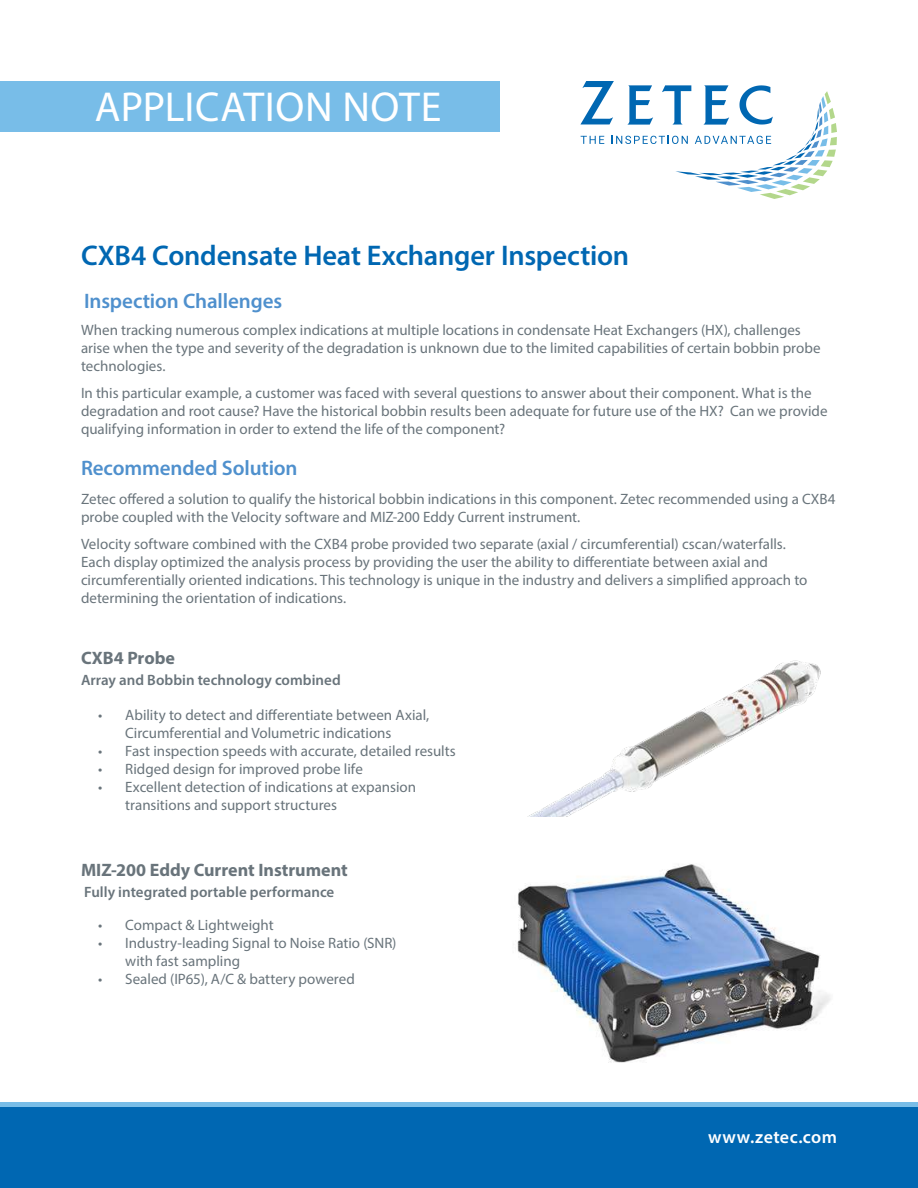
<style>
.page{position:relative;width:918px;height:1188px;background:#fff}
.page>*{position:absolute;margin:0;border:0;box-sizing:border-box;transform-origin:0 0}
.t1{font:42px "Myriad Pro";letter-spacing:.01em;color:#fff}
.t2{font:600 28.5px "Myriad Pro";letter-spacing:-.005em;color:#0067b2}
.t3{font:600 21px "Myriad Pro";letter-spacing:-.005em;color:#4f90cd}
.t4{font:700 18px "Myriad Pro";color:#69747b}
.t5{font:600 18px "Myriad Pro";letter-spacing:.02em;color:#fff}
.t6{font:15px/18px "Myriad Pro";color:#69747b}
.t7{font:600 15px "Myriad Pro";color:#69747b}
</style>
<div class="page">
<hr style="left:0;top:1103px;width:918px;height:4px;background:#78bde8">
<div style="left:0;top:1107px;width:918px;height:81px;background:#0067b2"></div>
<svg style="left:580px;top:81px;width:257px;height:118px"></svg>
<div style="left:0;top:81px;width:500px;height:51px;background:#78bde8"></div>
<img style="left:527px;top:660px;width:294px;height:157px">
<img style="left:517px;top:864px;width:314px;height:199px">
<h1 class="t1" style="left:95px;top:90px;width:348px">APPLICATION NOTE</h1>
<h2 class="t2" style="left:81px;top:244px;width:550px">CXB4 Condensate Heat Exchanger Inspection</h2>
<h3 class="t3" style="left:84px;top:292px;width:200px">Inspection Challenges</h3>
<p class="t6" style="left:81px;top:322px;width:741px">When tracking numerous complex indications at multiple locations in condensate Heat Exchangers (HX), challenges arise when the type and severity of the degradation is unknown due to the limited capabilities of certain bobbin probe technologies.</p>
<p class="t6" style="left:81px;top:385px;width:748px">In this particular example, a customer was faced with several questions to answer about their component. What is the degradation and root cause? Have the historical bobbin results been adequate for future use of the HX? Can we provide qualifying information in order to extend the life of the component?</p>
<h3 class="t3" style="left:81px;top:460px;width:218px">Recommended Solution</h3>
<p class="t6" style="left:81px;top:492px;width:756px">Zetec offered a solution to qualify the historical bobbin indications in this component. Zetec recommended using a CXB4 probe coupled with the Velocity software and MIZ-200 Eddy Current instrument.</p>
<p class="t6" style="left:81px;top:537px;width:728px">Velocity software combined with the CXB4 probe provided two separate (axial / circumferential) cscan/waterfalls.<br>Each display optimized the analysis process by providing the user the ability to differentiate between axial and circumferentially oriented indications. This technology is unique in the industry and delivers a simplified approach to determining the orientation of indications.</p>
<p class="t4" style="left:81px;top:651px;width:96px">CXB4 Probe</p>
<p class="t7" style="left:81px;top:674px;width:261px">Array and Bobbin technology combined</p>
<p class="t6" style="left:125px;top:707px;width:306px;text-indent:-27px">• Ability to detect and differentiate between Axial,<br>Circumferential and Volumetric indications</p>
<p class="t6" style="left:98px;top:743px;width:359px">• Fast inspection speeds with accurate, detailed results</p>
<p class="t6" style="left:98px;top:761px;width:266px">• Ridged design for improved probe life</p>
<p class="t6" style="left:125px;top:779px;width:292px;text-indent:-27px">• Excellent detection of indications at expansion transitions and support structures</p>
<p class="t4" style="left:81px;top:863px;width:268px">MIZ-200 Eddy Current Instrument</p>
<p class="t7" style="left:84px;top:886px;width:252px">Fully integrated portable performance</p>
<p class="t6" style="left:98px;top:918px;width:177px">• Compact &amp; Lightweight</p>
<p class="t6" style="left:125px;top:936px;width:273px;text-indent:-27px">• Industry-leading Signal to Noise Ratio (SNR) with fast sampling</p>
<p class="t6" style="left:98px;top:972px;width:258px">• Sealed (IP65), A/C &amp; battery powered</p>
<p class="t5" style="left:708px;top:1126px;width:130px">www.zetec.com</p>
</div>
